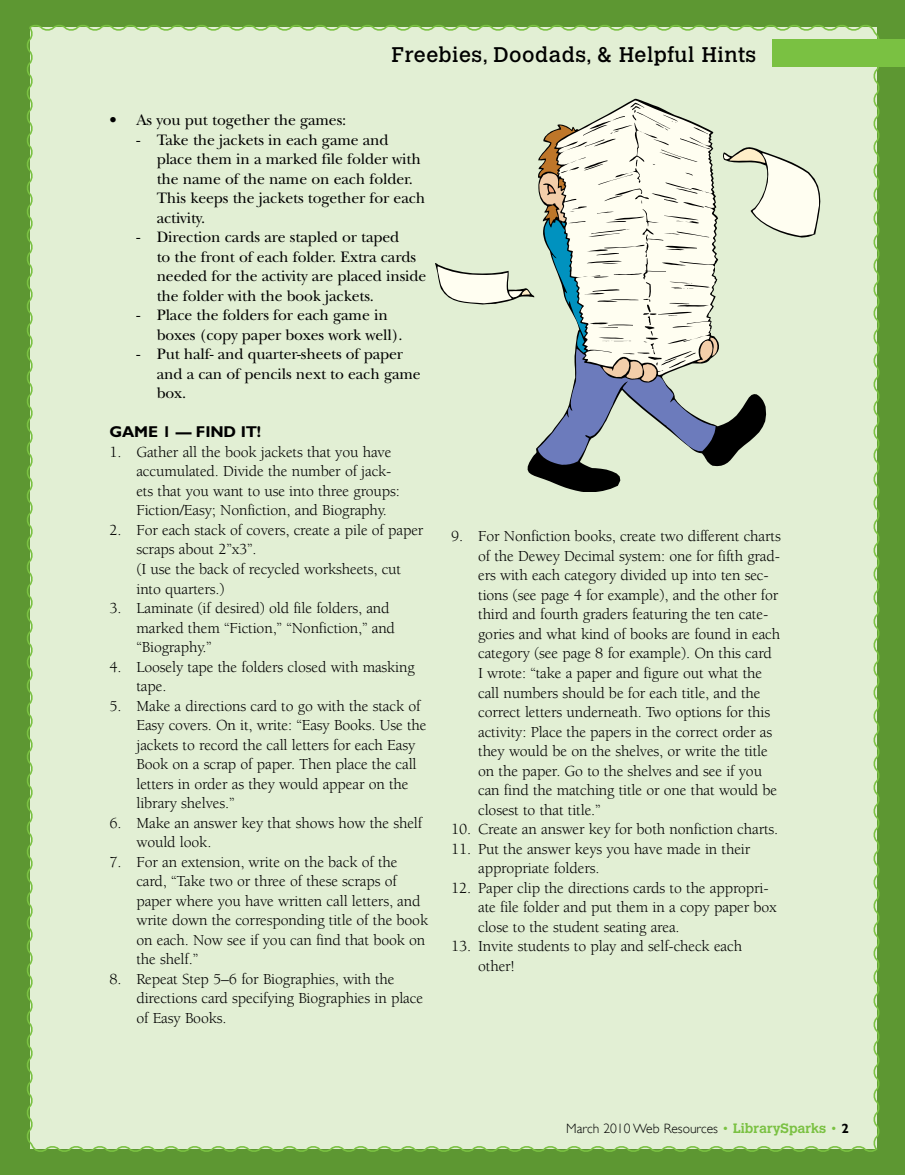
<style>
.page{position:relative;width:905px;height:1175px;background:#fff}
.page>*{position:absolute;margin:0;border:0;box-sizing:border-box;transform-origin:0 0}
.t1{font:21px "Calvert";letter-spacing:.025em;color:#000}
.t2{font:15.75px/19.5px "Berkeley";letter-spacing:-.01em;color:#000}
.t3{font:15.75px/19.5px "New Baskerville";letter-spacing:-.01em;color:#000}
.t4{font:700 15.75px "Gill Sans";letter-spacing:-.01em;color:#000}
.t5{font:300 13.5px "Gill Sans";color:#000}
.s1{color:#7ac142}
.s2{font-family:"Calvert";font-weight:700;color:#7ac142}
</style>
<div class="page">
<div style="left:0;top:0;width:904px;height:1174px;background:#5d9732"></div>
<div style="left:27px;top:25px;width:854px;height:1127px;background:#e2efd4"></div>
<div style="left:772px;top:40px;width:132px;height:27px;background:#7ac142"></div>
<svg style="left:435px;top:103px;width:385px;height:388px;background:#d3dccb"></svg>
<svg style="left:842px;top:1124px;width:6px;height:9px"></svg>
<h1 class="t1" style="left:391px;top:42px;width:366px">Freebies, Doodads, &amp; Helpful Hints</h1>
<p class="t3" style="left:109px;top:111px;width:238px">• As you put together the games:</p>
<p class="t3" style="left:157px;top:130px;width:270px;text-indent:-20px">- Take the jackets in each game and place them in a marked file folder with the name of the name on each folder.<br>This keeps the jackets together for each activity.</p>
<p class="t3" style="left:157px;top:228px;width:271px;text-indent:-20px">- Direction cards are stapled or taped<br>to the front of each folder. Extra cards needed for the activity are placed inside the folder with the book jackets.</p>
<p class="t3" style="left:157px;top:306px;width:247px;text-indent:-20px">- Place the folders for each game in boxes (copy paper boxes work well).</p>
<p class="t3" style="left:157px;top:345px;width:265px;text-indent:-20px">- Put half- and quarter-sheets of paper and a can of pencils next to each game box.</p>
<p class="t4" style="left:109px;top:423px;width:153px">GAME 1 — FIND IT!</p>
<p class="t2" style="left:136px;top:442px;width:265px;text-indent:-27px">1. Gather all the book jackets that you have accumulated. Divide the number of jack&shy;ets that you want to use into three groups:<br>Fiction/Easy; Nonfiction, and Biography.</p>
<p class="t2" style="left:136px;top:520px;width:288px;text-indent:-27px">2. For each stack of covers, create a pile of paper scraps about 2”x3”.<br>(I use the back of recycled worksheets, cut into quarters.)</p>
<p class="t2" style="left:136px;top:598px;width:260px;text-indent:-27px">3. Laminate (if desired) old file folders, and marked them “Fiction,” “Nonfiction,” and “Biography.”</p>
<p class="t2" style="left:136px;top:657px;width:280px;text-indent:-27px">4. Loosely tape the folders closed with masking tape.</p>
<p class="t2" style="left:136px;top:696px;width:291px;text-indent:-27px">5. Make a directions card to go with the stack of Easy covers. On it, write: “Easy Books. Use the jackets to record the call letters for each Easy Book on a scrap of paper. Then place the call letters in order as they would appear on the library shelves.”</p>
<p class="t2" style="left:136px;top:813px;width:287px;text-indent:-27px">6. Make an answer key that shows how the shelf would look.</p>
<p class="t2" style="left:136px;top:852px;width:293px;text-indent:-27px">7. For an extension, write on the back of the card, “Take two or three of these scraps of paper where you have written call letters, and write down the corresponding title of the book on each. Now see if you can find that book on the shelf.”</p>
<p class="t2" style="left:136px;top:969px;width:288px;text-indent:-27px">8. Repeat Step 5–6 for Biographies, with the directions card specifying Biographies in place of Easy Books.</p>
<p class="t2" style="left:478px;top:527px;width:304px;text-indent:-27px">9. For Nonfiction books, create two different charts of the Dewey Decimal system: one for fifth grad&shy;ers with each category divided up into ten sec&shy;tions (see page 4 for example), and the other for third and fourth graders featuring the ten cate&shy;gories and what kind of books are found in each category (see page 8 for example). On this card<br>I wrote: “take a paper and figure out what the call numbers should be for each title, and the correct letters underneath. Two options for this activity: Place the papers in the correct order as they would be on the shelves, or write the title on the paper. Go to the shelves and see if you can find the matching title or one that would be closest to that title.”</p>
<p class="t2" style="left:451px;top:819px;width:329px">10. Create an answer key for both nonfiction charts.</p>
<p class="t2" style="left:478px;top:839px;width:274px;text-indent:-27px">11. Put the answer keys you have made in their appropriate folders.</p>
<p class="t2" style="left:478px;top:878px;width:300px;text-indent:-27px">12. Paper clip the directions cards to the appropri&shy;ate file folder and put them in a copy paper box close to the student seating area.</p>
<p class="t2" style="left:478px;top:936px;width:265px;text-indent:-27px">13. Invite students to play and self-check each other!</p>
<p class="t5" style="left:566px;top:1120px;width:272px">March 2010 Web Resources <span class="s1">•</span> <span class="s2">LibrarySparks</span> <span class="s1">•</span></p>
</div>
